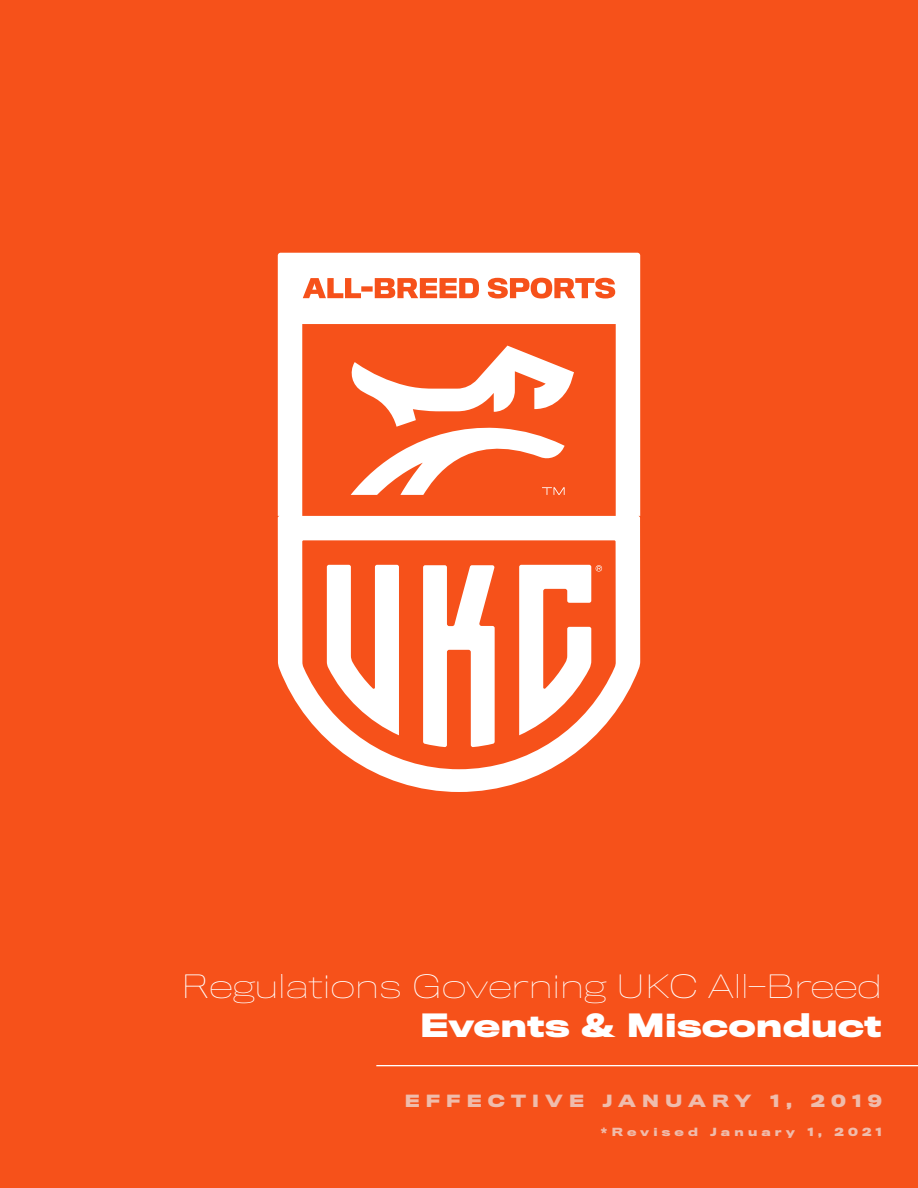
<style>
.page{position:relative;width:918px;height:1188px;background:#f6511a}
.page>*{position:absolute;margin:0;border:0;box-sizing:border-box;transform-origin:0 0}
.t1{font:100 30px "Titling Gothic FB Wide";color:#fff}
.t2{font:700 30px "Titling Gothic FB Wide";color:#fff}
.t3{font:700 15.75px "Titling Gothic FB Wide";letter-spacing:.39em;color:#efbcac}
.t4{font:700 10.5px "Titling Gothic FB Wide";letter-spacing:.39em;color:#efbcac}
</style>
<div class="page">
<hr style="left:376px;top:1065px;width:542px;height:1px;background:#fff">
<svg style="left:278px;top:253px;width:362px;height:539px"></svg>
<svg style="left:561px;top:283px;width:7px;height:4px"></svg>
<svg style="left:327px;top:565px;width:72px;height:170px"></svg>
<svg style="left:423px;top:565px;width:72px;height:182px"></svg>
<svg style="left:349px;top:346px;width:225px;height:149px"></svg>
<svg style="left:519px;top:565px;width:83px;height:170px"></svg>
<p class="t1" style="left:181px;top:968px;width:703px">Regulations Governing UKC All-Breed</p>
<p class="t2" style="left:420px;top:1006px;width:463px">Events &amp; Misconduct</p>
<p class="t3" style="left:405px;top:1090px;width:479px">EFFECTIVE JANUARY 1, 2019</p>
<p class="t4" style="left:601px;top:1125px;width:283px">*Revised January 1, 2021</p>
</div>
